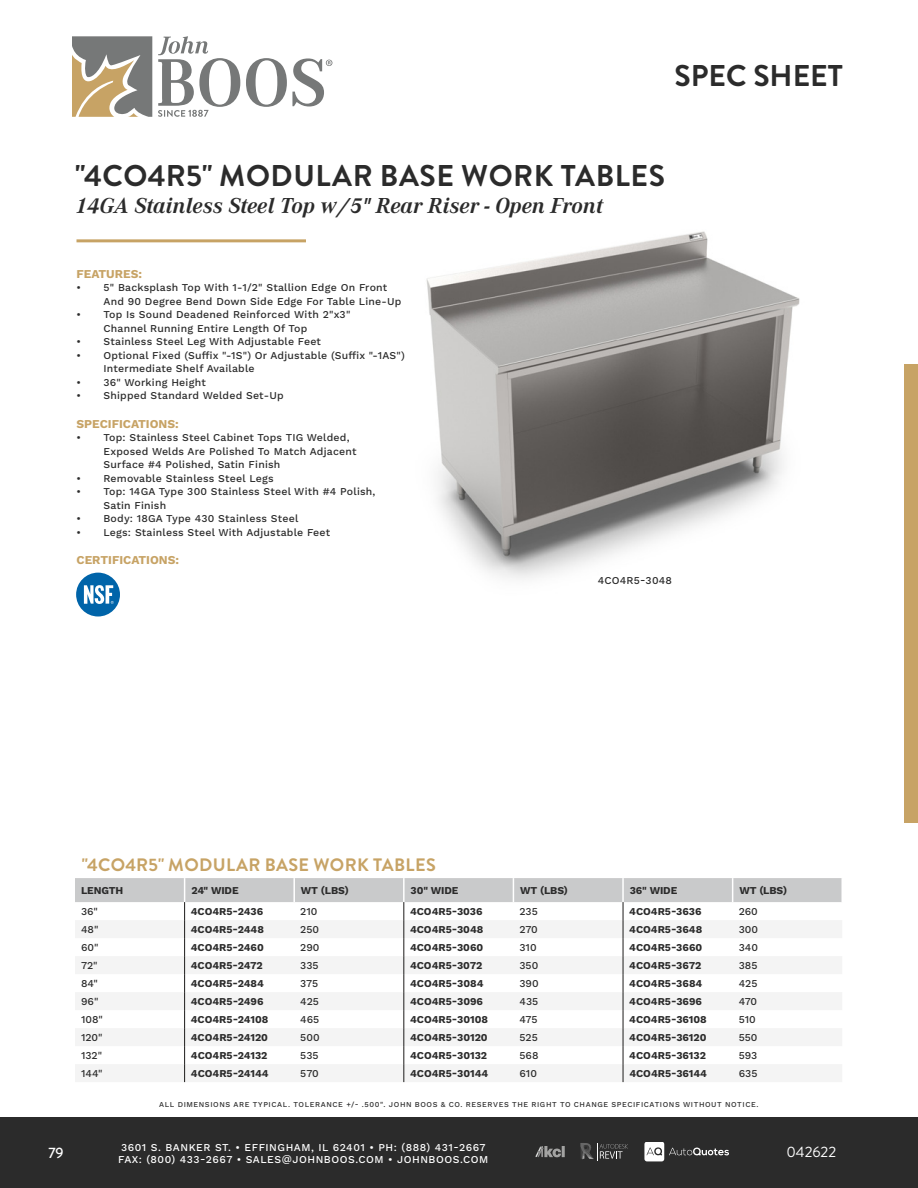
<style>
.page{position:relative;width:918px;height:1188px;background:#fff}
.page>*{position:absolute;margin:0;border:0;box-sizing:border-box;transform-origin:0 0}
.t1{font:700 30px "Brandon Grotesque";letter-spacing:.02em;color:#2b2b2b}
.t2{font:700 30px "Brandon Grotesque";color:#2b2b2b}
.t3{font:italic 700 22.5px "Corporate A";color:#2b2b2b}
.t4{font:700 18px "Brandon Grotesque";letter-spacing:.02em;color:#c7a365}
.t5{font:15px "Brandon Grotesque";color:#fff}
.t6{font:500 15px "Brandon Grotesque";color:#fff}
.BULLET_POINTS{font:700 12px "Work Sans";color:#c7a365}
.BULLET_POINTS-2{font:500 10.5px/13.5px "Work Sans";letter-spacing:.02em;color:#2b2b2b}
.TABLE_ROWS{font:700 10.5px "Work Sans";color:#2b2b2b}
.TABLE_ROWS-2{font:500 10.5px "Work Sans";color:#2b2b2b}
.t7{font:500 10.5px/12.6px "Work Sans";letter-spacing:.05em;color:#fff}
.t8{font:500 7.5px "Work Sans";letter-spacing:.075em;color:#2b2b2b}
</style>
<div class="page">
<div style="left:0;top:1118px;width:918px;height:70px;background:#2b2b2b"></div>
<svg style="left:536px;top:1147px;width:29px;height:10px"></svg>
<svg style="left:644px;top:1142px;width:85px;height:19px"></svg>
<svg style="left:580px;top:1143px;width:48px;height:17px"></svg>
<svg style="left:72px;top:36px;width:80px;height:81px;background:#a49a86"></svg>
<svg style="left:158px;top:36px;width:82px;height:81px"></svg>
<svg style="left:246px;top:58px;width:86px;height:49px"></svg>
<div style="left:905px;top:365px;width:13px;height:458px;background:#c7a365"></div>
<img style="left:426px;top:231px;width:374px;height:348px">
<hr style="left:76px;top:239px;width:230px;height:3px;background:#c7a365">
<svg style="left:75px;top:878px;width:767px;height:204px"></svg>
<div style="left:76px;top:573px;width:44px;height:43px;background:#0064a9;border-radius:50%"></div>
<svg style="left:84px;top:585px;width:30px;height:19px"></svg>
<h1 class="t2" style="left:675px;top:55px;width:170px">SPEC SHEET</h1>
<p class="t1" style="left:75px;top:155px;width:592px">"4CO4R5" MODULAR BASE WORK TABLES</p>
<p class="t3" style="left:75px;top:190px;width:530px">14GA Stainless Steel Top w/5" Rear Riser - Open Front</p>
<p class="BULLET_POINTS" style="left:76px;top:267px;width:67px">FEATURES:</p>
<p class="BULLET_POINTS-2" style="left:104px;top:282px;width:299px;text-indent:-27px">• 5" Backsplash Top With 1-1/2" Stallion Edge On Front<br>And 90 Degree Bend Down Side Edge For Table Line-Up</p>
<p class="BULLET_POINTS-2" style="left:76px;top:309px;width:275px">• Top Is Sound Deadened Reinforced With 2"x3"</p>
<p class="BULLET_POINTS-2" style="left:103px;top:322px;width:205px">Channel Running Entire Length Of Top</p>
<p class="BULLET_POINTS-2" style="left:76px;top:336px;width:246px">• Stainless Steel Leg With Adjustable Feet</p>
<p class="BULLET_POINTS-2" style="left:76px;top:349px;width:330px">• Optional Fixed (Suffix "-1S") Or Adjustable (Suffix "-1AS")</p>
<p class="BULLET_POINTS-2" style="left:103px;top:363px;width:153px">Intermediate Shelf Available</p>
<p class="BULLET_POINTS-2" style="left:76px;top:376px;width:131px">• 36" Working Height</p>
<p class="BULLET_POINTS-2" style="left:76px;top:390px;width:209px">• Shipped Standard Welded Set-Up</p>
<p class="BULLET_POINTS" style="left:76px;top:417px;width:104px">SPECIFICATIONS:</p>
<p class="BULLET_POINTS-2" style="left:76px;top:432px;width:275px">• Top: Stainless Steel Cabinet Tops TIG Welded,</p>
<p class="BULLET_POINTS-2" style="left:103px;top:445px;width:255px">Exposed Welds Are Polished To Match Adjacent</p>
<p class="BULLET_POINTS-2" style="left:103px;top:459px;width:178px">Surface #4 Polished, Satin Finish</p>
<p class="BULLET_POINTS-2" style="left:76px;top:472px;width:199px">• Removable Stainless Steel Legs</p>
<p class="BULLET_POINTS-2" style="left:104px;top:486px;width:273px;text-indent:-27px">• Top: 14GA Type 300 Stainless Steel With #4 Polish,<br>Satin Finish</p>
<p class="BULLET_POINTS-2" style="left:76px;top:513px;width:223px">• Body: 18GA Type 430 Stainless Steel</p>
<p class="BULLET_POINTS-2" style="left:76px;top:526px;width:255px">• Legs: Stainless Steel With Adjustable Feet</p>
<p class="BULLET_POINTS" style="left:76px;top:553px;width:104px">CERTIFICATIONS:</p>
<p class="BULLET_POINTS-2" style="left:598px;top:574px;width:76px">4CO4R5-3048</p>
<p class="t4" style="left:82px;top:852px;width:356px">"4CO4R5" MODULAR BASE WORK TABLES</p>
<p class="TABLE_ROWS" style="left:81px;top:884px;width:44px">LENGTH</p>
<p class="TABLE_ROWS" style="left:191px;top:884px;width:49px">24" WIDE</p>
<p class="TABLE_ROWS" style="left:301px;top:884px;width:49px">WT (LBS)</p>
<p class="TABLE_ROWS" style="left:411px;top:884px;width:49px">30" WIDE</p>
<p class="TABLE_ROWS" style="left:520px;top:884px;width:49px">WT (LBS)</p>
<p class="TABLE_ROWS" style="left:630px;top:884px;width:49px">36" WIDE</p>
<p class="TABLE_ROWS" style="left:739px;top:884px;width:49px">WT (LBS)</p>
<p class="TABLE_ROWS-2" style="left:81px;top:905px;width:18px">36"</p>
<p class="TABLE_ROWS" style="left:191px;top:905px;width:74px">4CO4R5-2436</p>
<p class="TABLE_ROWS-2" style="left:300px;top:905px;width:19px">210</p>
<p class="TABLE_ROWS" style="left:410px;top:905px;width:74px">4CO4R5-3036</p>
<p class="TABLE_ROWS-2" style="left:519px;top:905px;width:20px">235</p>
<p class="TABLE_ROWS" style="left:629px;top:905px;width:74px">4CO4R5-3636</p>
<p class="TABLE_ROWS-2" style="left:739px;top:905px;width:21px">260</p>
<p class="TABLE_ROWS-2" style="left:81px;top:923px;width:19px">48"</p>
<p class="TABLE_ROWS" style="left:191px;top:923px;width:75px">4CO4R5-2448</p>
<p class="TABLE_ROWS-2" style="left:300px;top:923px;width:20px">250</p>
<p class="TABLE_ROWS" style="left:410px;top:923px;width:75px">4CO4R5-3048</p>
<p class="TABLE_ROWS-2" style="left:519px;top:923px;width:20px">270</p>
<p class="TABLE_ROWS" style="left:629px;top:923px;width:75px">4CO4R5-3648</p>
<p class="TABLE_ROWS-2" style="left:739px;top:923px;width:21px">300</p>
<p class="TABLE_ROWS-2" style="left:81px;top:941px;width:19px">60"</p>
<p class="TABLE_ROWS" style="left:191px;top:941px;width:75px">4CO4R5-2460</p>
<p class="TABLE_ROWS-2" style="left:300px;top:941px;width:21px">290</p>
<p class="TABLE_ROWS" style="left:410px;top:941px;width:75px">4CO4R5-3060</p>
<p class="TABLE_ROWS-2" style="left:519px;top:941px;width:19px">310</p>
<p class="TABLE_ROWS" style="left:629px;top:941px;width:74px">4CO4R5-3660</p>
<p class="TABLE_ROWS-2" style="left:739px;top:941px;width:21px">340</p>
<p class="TABLE_ROWS-2" style="left:81px;top:959px;width:18px">72"</p>
<p class="TABLE_ROWS" style="left:191px;top:959px;width:73px">4CO4R5-2472</p>
<p class="TABLE_ROWS-2" style="left:300px;top:959px;width:20px">335</p>
<p class="TABLE_ROWS" style="left:410px;top:959px;width:74px">4CO4R5-3072</p>
<p class="TABLE_ROWS-2" style="left:519px;top:959px;width:20px">350</p>
<p class="TABLE_ROWS" style="left:629px;top:959px;width:74px">4CO4R5-3672</p>
<p class="TABLE_ROWS-2" style="left:739px;top:959px;width:20px">385</p>
<p class="TABLE_ROWS-2" style="left:81px;top:977px;width:18px">84"</p>
<p class="TABLE_ROWS" style="left:191px;top:977px;width:75px">4CO4R5-2484</p>
<p class="TABLE_ROWS-2" style="left:300px;top:977px;width:19px">375</p>
<p class="TABLE_ROWS" style="left:410px;top:977px;width:75px">4CO4R5-3084</p>
<p class="TABLE_ROWS-2" style="left:519px;top:977px;width:21px">390</p>
<p class="TABLE_ROWS" style="left:629px;top:977px;width:75px">4CO4R5-3684</p>
<p class="TABLE_ROWS-2" style="left:739px;top:977px;width:20px">425</p>
<p class="TABLE_ROWS-2" style="left:81px;top:995px;width:19px">96"</p>
<p class="TABLE_ROWS" style="left:191px;top:995px;width:74px">4CO4R5-2496</p>
<p class="TABLE_ROWS-2" style="left:300px;top:995px;width:20px">425</p>
<p class="TABLE_ROWS" style="left:410px;top:995px;width:74px">4CO4R5-3096</p>
<p class="TABLE_ROWS-2" style="left:520px;top:995px;width:20px">435</p>
<p class="TABLE_ROWS" style="left:629px;top:995px;width:74px">4CO4R5-3696</p>
<p class="TABLE_ROWS-2" style="left:739px;top:995px;width:20px">470</p>
<p class="TABLE_ROWS-2" style="left:81px;top:1013px;width:23px">108"</p>
<p class="TABLE_ROWS" style="left:191px;top:1013px;width:79px">4CO4R5-24108</p>
<p class="TABLE_ROWS-2" style="left:300px;top:1013px;width:21px">465</p>
<p class="TABLE_ROWS" style="left:410px;top:1013px;width:79px">4CO4R5-30108</p>
<p class="TABLE_ROWS-2" style="left:520px;top:1013px;width:20px">475</p>
<p class="TABLE_ROWS" style="left:629px;top:1013px;width:79px">4CO4R5-36108</p>
<p class="TABLE_ROWS-2" style="left:739px;top:1013px;width:19px">510</p>
<p class="TABLE_ROWS-2" style="left:81px;top:1031px;width:23px">120"</p>
<p class="TABLE_ROWS" style="left:191px;top:1031px;width:79px">4CO4R5-24120</p>
<p class="TABLE_ROWS-2" style="left:300px;top:1031px;width:21px">500</p>
<p class="TABLE_ROWS" style="left:410px;top:1031px;width:79px">4CO4R5-30120</p>
<p class="TABLE_ROWS-2" style="left:520px;top:1031px;width:20px">525</p>
<p class="TABLE_ROWS" style="left:629px;top:1031px;width:79px">4CO4R5-36120</p>
<p class="TABLE_ROWS-2" style="left:739px;top:1031px;width:20px">550</p>
<p class="TABLE_ROWS-2" style="left:81px;top:1049px;width:23px">132"</p>
<p class="TABLE_ROWS" style="left:191px;top:1049px;width:78px">4CO4R5-24132</p>
<p class="TABLE_ROWS-2" style="left:300px;top:1049px;width:20px">535</p>
<p class="TABLE_ROWS" style="left:410px;top:1049px;width:79px">4CO4R5-30132</p>
<p class="TABLE_ROWS-2" style="left:520px;top:1049px;width:21px">568</p>
<p class="TABLE_ROWS" style="left:629px;top:1049px;width:78px">4CO4R5-36132</p>
<p class="TABLE_ROWS-2" style="left:739px;top:1049px;width:20px">593</p>
<p class="TABLE_ROWS-2" style="left:81px;top:1067px;width:23px">144"</p>
<p class="TABLE_ROWS" style="left:191px;top:1067px;width:79px">4CO4R5-24144</p>
<p class="TABLE_ROWS-2" style="left:300px;top:1067px;width:20px">570</p>
<p class="TABLE_ROWS" style="left:410px;top:1067px;width:80px">4CO4R5-30144</p>
<p class="TABLE_ROWS-2" style="left:520px;top:1067px;width:19px">610</p>
<p class="TABLE_ROWS" style="left:629px;top:1067px;width:79px">4CO4R5-36144</p>
<p class="TABLE_ROWS-2" style="left:739px;top:1067px;width:20px">635</p>
<p class="t8" style="left:159px;top:1100px;width:601px">ALL DIMENSIONS ARE TYPICAL. TOLERANCE +/- .500". JOHN BOOS &amp; CO. RESERVES THE RIGHT TO CHANGE SPECIFICATIONS WITHOUT NOTICE.</p>
<h3 class="t6" style="left:48px;top:1143px;width:17px">79</h3>
<p class="t7" style="left:118px;top:1141px;width:372px">3601 S. BANKER ST. • EFFINGHAM, IL 62401 • PH: (888) 431-2667<br>FAX: (800) 433-2667 • SALES@JOHNBOOS.COM • JOHNBOOS.COM</p>
<p class="t5" style="left:786px;top:1141px;width:51px">042622</p>
</div>
